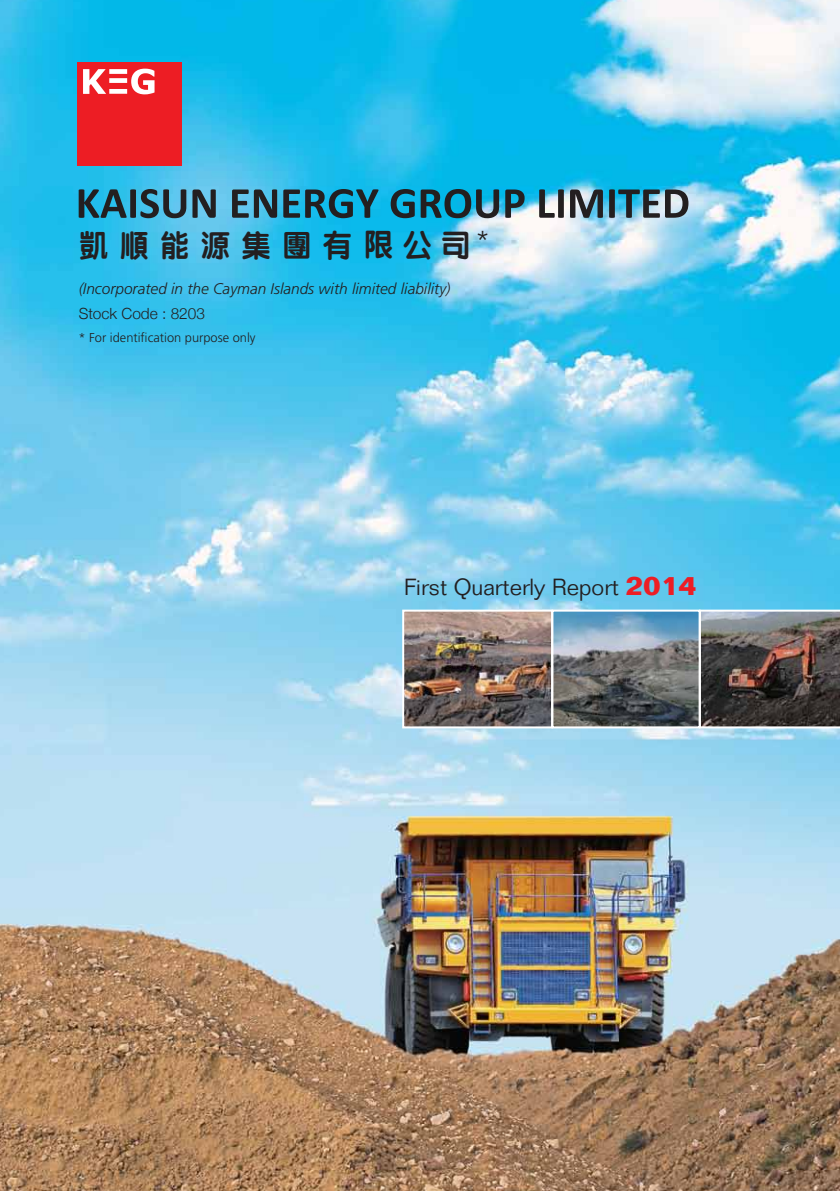
<style>
.page{position:relative;width:840px;height:1191px;background:#fff}
.page>*{position:absolute;margin:0;border:0;box-sizing:border-box;transform-origin:0 0}
.t1{font:800 31.2px "M Yuen HK";letter-spacing:.37em;color:#231f20;scale:.95 1}
.t2{font:300 22.8px "Folio Std";color:#231f20}
.t3{font:italic 300 15.4px "Frutiger LT Std";color:#231f20}
.t4{font:300 15.4px "Helvetica Neue";color:#231f20}
.t5{font:300 12.8px "Frutiger LT Std";color:#231f20}
.s1{font-weight:700;font-size:26.4px;color:#ed1d24}
</style>
<div class="page">
<img style="left:0;top:0;width:839px;height:1191px">
<div style="left:77px;top:63px;width:104px;height:103px;background:#ed1d24"></div>
<svg style="left:83px;top:69px;width:71px;height:25px"></svg>
<svg style="left:79px;top:189px;width:107px;height:29px"></svg>
<svg style="left:192px;top:189px;width:24px;height:29px"></svg>
<svg style="left:232px;top:189px;width:45px;height:29px"></svg>
<svg style="left:283px;top:189px;width:95px;height:29px"></svg>
<svg style="left:390px;top:189px;width:24px;height:29px"></svg>
<svg style="left:420px;top:189px;width:79px;height:29px"></svg>
<svg style="left:505px;top:189px;width:19px;height:29px"></svg>
<svg style="left:539px;top:189px;width:24px;height:29px"></svg>
<svg style="left:569px;top:189px;width:33px;height:29px"></svg>
<svg style="left:608px;top:189px;width:80px;height:29px"></svg>
<img style="left:405px;top:612px;width:292px;height:113px">
<img style="left:700px;top:609px;width:139px;height:119px">
<div style="left:402px;top:609px;width:150px;height:119px;border:2px solid #fff"></div>
<div style="left:551px;top:609px;width:149px;height:119px;border:2px solid #fff"></div>
<h1 class="t1" style="left:79px;top:223px;width:434px">凱順能源集團有限公司<sup>*</sup></h1>
<p class="t3" style="left:79px;top:279px;width:373px">(Incorporated in the Cayman Islands with limited liability)</p>
<p class="t4" style="left:79px;top:301px;width:128px">Stock Code : 8203</p>
<p class="t5" style="left:78px;top:330px;width:178px">* For identification purpose only</p>
<h2 class="t2" style="left:404px;top:573px;width:293px">First Quarterly Report <span class="s1">2014</span></h2>
</div>
